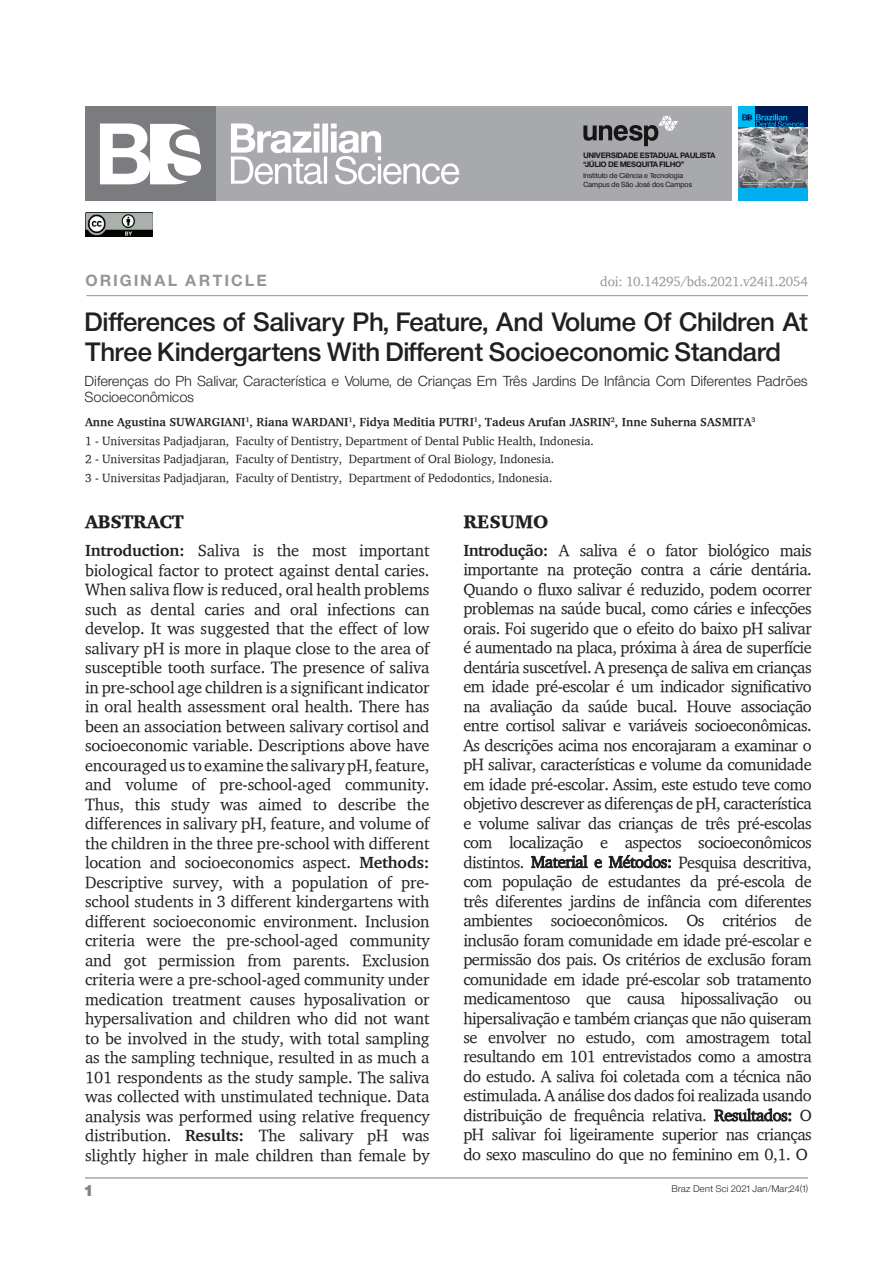
<style>
.page{position:relative;width:893px;height:1263px;background:#fff}
.page>*{position:absolute;margin:0;border:0;box-sizing:border-box;transform-origin:0 0}
.t1{font:24.75px/29.7px "Sh Europa Nr 2 Medium";letter-spacing:.025em;color:#231f20}
.t2{font:900 18.75px "Charter";letter-spacing:-.02em;color:#231f20}
.t3{font:16.5px/19.5px "Charter";letter-spacing:-.02em;color:#231f20;text-align:justify}
.t4{font:700 15px "Sh Europa Nr 2";letter-spacing:.2em;color:#939598}
.t5{font:15px "Sh Europa Nr 2 Ultra";color:#808285}
.t6{font:13.5px/16.2px "Sh Europa Nr 2 Light";letter-spacing:.03em;color:#231f20}
.t7{font:13.5px "Charter";letter-spacing:-.015em;color:#939598}
.t8{font:12px/18.6px "Charter";color:#231f20}
.t9{font:9px "Sh Europa Nr 2 Light";letter-spacing:.05em;color:#231f20}
.t10{font:700 7.35px/8.7px "Sh Europa Nr 2";letter-spacing:.025em;color:#231f20}
.t11{font:6.9px/8.2px "Sh Europa Nr 2";letter-spacing:.025em;color:#231f20}
.t12{font:700 1.95px/2.2px "Arial";letter-spacing:.055em;color:#fff}
.s1{font-weight:700}
</style>
<div class="page">
<hr style="left:85px;top:1177px;width:723px;height:1px;background:#808285">
<div style="left:738px;top:188px;width:70px;height:13px;background:#00aeef"></div>
<hr style="left:86px;top:295px;width:722px;height:1px;background:#939598">
<div style="left:85px;top:106px;width:646px;height:95px;background:#a8a9ad"></div>
<svg style="left:583px;top:116px;width:95px;height:30px"></svg>
<svg style="left:231px;top:123px;width:228px;height:61px"></svg>
<div style="left:85px;top:106px;width:131px;height:95px;background:#7a7c7f"></div>
<svg style="left:100px;top:123px;width:101px;height:61px"></svg>
<img style="left:85px;top:213px;width:67px;height:23px">
<div style="left:738px;top:106px;width:70px;height:21px;background:#001a56"></div>
<div style="left:738px;top:106px;width:16px;height:21px;background:#00baf1"></div>
<svg style="left:742px;top:114px;width:62px;height:13px"></svg>
<img style="left:738px;top:127px;width:70px;height:61px">
<p class="t10" style="left:583px;top:151px;width:133px">UNIVERSIDADE ESTADUAL PAULISTA “JÚLIO DE MESQUITA FILHO”</p>
<p class="t11" style="left:583px;top:172px;width:110px">Instituto de Ciência e Tecnologia<br>Campus de São José dos Campos</p>
<p class="t12" style="left:743px;top:181px;width:62px">Machinability of Zirconia Toughened Mica Glass Ceramics for<br>Dental Restorations</p>
<p class="t4" style="left:86px;top:272px;width:182px">ORIGINAL ARTICLE</p>
<h1 class="t1" style="left:85px;top:307px;width:724px">Differences of Salivary Ph, Feature, And Volume Of Children At<br>Three Kindergartens With Different Socioeconomic Standard</h1>
<p class="t6" style="left:85px;top:373px;width:724px">Diferenças do Ph Salivar, Característica e Volume, de Crianças Em Três Jardins De Infância Com Diferentes Padrões<br>Socioeconômicos</p>
<p class="t8" style="left:85px;top:412px;width:672px"><span class="s1">Anne Agustina SUWARGIANI</span><sup>1</sup><span class="s1">, Riana WARDANI</span><sup>1</sup><span class="s1">, Fidya Meditia PUTRI</span><sup>1</sup><span class="s1">, Tadeus Arufan JASRIN</span><sup>2</sup><span class="s1">, Inne Suherna SASMITA</span><sup>3<br></sup>1 - Universitas Padjadjaran, Faculty of Dentistry, Department of Dental Public Health, Indonesia.<br>2 - Universitas Padjadjaran, Faculty of Dentistry, Department of Oral Biology, Indonesia.<br>3 - Universitas Padjadjaran, Faculty of Dentistry, Department of Pedodontics, Indonesia.</p>
<p class="t7" style="left:600px;top:273px;width:209px">doi: 10.14295/bds.2021.v24i1.2054</p>
<p class="t2" style="left:85px;top:510px;width:100px">ABSTRACT</p>
<p class="t3" style="left:85px;top:540px;width:346px"><span class="s1">Introduction:</span> Saliva is the most important biological factor to protect against dental caries.<br>When saliva flow is reduced, oral health problems such as dental caries and oral infections can develop. It was suggested that the effect of low salivary pH is more in plaque close to the area of susceptible tooth surface. The presence of saliva in pre-school age children is a significant indicator in oral health assessment oral health. There has been an association between salivary cortisol and socioeconomic variable. Descriptions above have encouraged us to examine the salivary pH, feature, and volume of pre-school-aged community.<br>Thus, this study was aimed to describe the differences in salivary pH, feature, and volume of the children in the three pre-school with different location and socioeconomics aspect. <span class="s1">Methods:<br></span>Descriptive survey, with a population of pre&shy;school students in 3 different kindergartens with different socioeconomic environment. Inclusion criteria were the pre-school-aged community and got permission from parents. Exclusion criteria were a pre-school-aged community under medication treatment causes hyposalivation or hypersalivation and children who did not want to be involved in the study, with total sampling as the sampling technique, resulted in as much a 101 respondents as the study sample. The saliva was collected with unstimulated technique. Data analysis was performed using relative frequency distribution. <span class="s1">Results:</span> The salivary pH was slightly higher in male children than female by</p>
<p class="t5" style="left:85px;top:1182px;width:8px">1</p>
<p class="t2" style="left:463px;top:510px;width:87px">RESUMO</p>
<p class="t3" style="left:463px;top:540px;width:350px"><span class="s1">Introdução:</span> A saliva é o fator biológico mais importante na proteção contra a cárie dentária.<br>Quando o fluxo salivar é reduzido, podem ocorrer problemas na saúde bucal, como cáries e infecções orais. Foi sugerido que o efeito do baixo pH salivar é aumentado na placa, próxima à área de superfície dentária suscetível. A presença de saliva em crianças em idade pré-escolar é um indicador significativo na avaliação da saúde bucal. Houve associação entre cortisol salivar e variáveis socioeconômicas.<br>As descrições acima nos encorajaram a examinar o pH salivar, características e volume da comunidade em idade pré-escolar. Assim, este estudo teve como objetivo descrever as diferenças de pH, característica e volume salivar das crianças de três pré-escolas com localização e aspectos socioeconômicos distintos. Material e Métodos: Pesquisa descritiva, com população de estudantes da pré-escola de três diferentes jardins de infância com diferentes ambientes socioeconômicos. Os critérios de inclusão foram comunidade em idade pré-escolar e permissão dos pais. Os critérios de exclusão foram comunidade em idade pré-escolar sob tratamento medicamentoso que causa hipossalivação ou hipersalivação e também crianças que não quiseram se envolver no estudo, com amostragem total resultando em 101 entrevistados como a amostra do estudo. A saliva foi coletada com a técnica não estimulada. A análise dos dados foi realizada usando distribuição de frequência relativa. Resultados: O pH salivar foi ligeiramente superior nas crianças do sexo masculino do que no feminino em 0,1. O</p>
<p class="t9" style="left:672px;top:1183px;width:138px">Braz Dent Sci 2021 Jan/Mar;24(1)</p>
</div>
